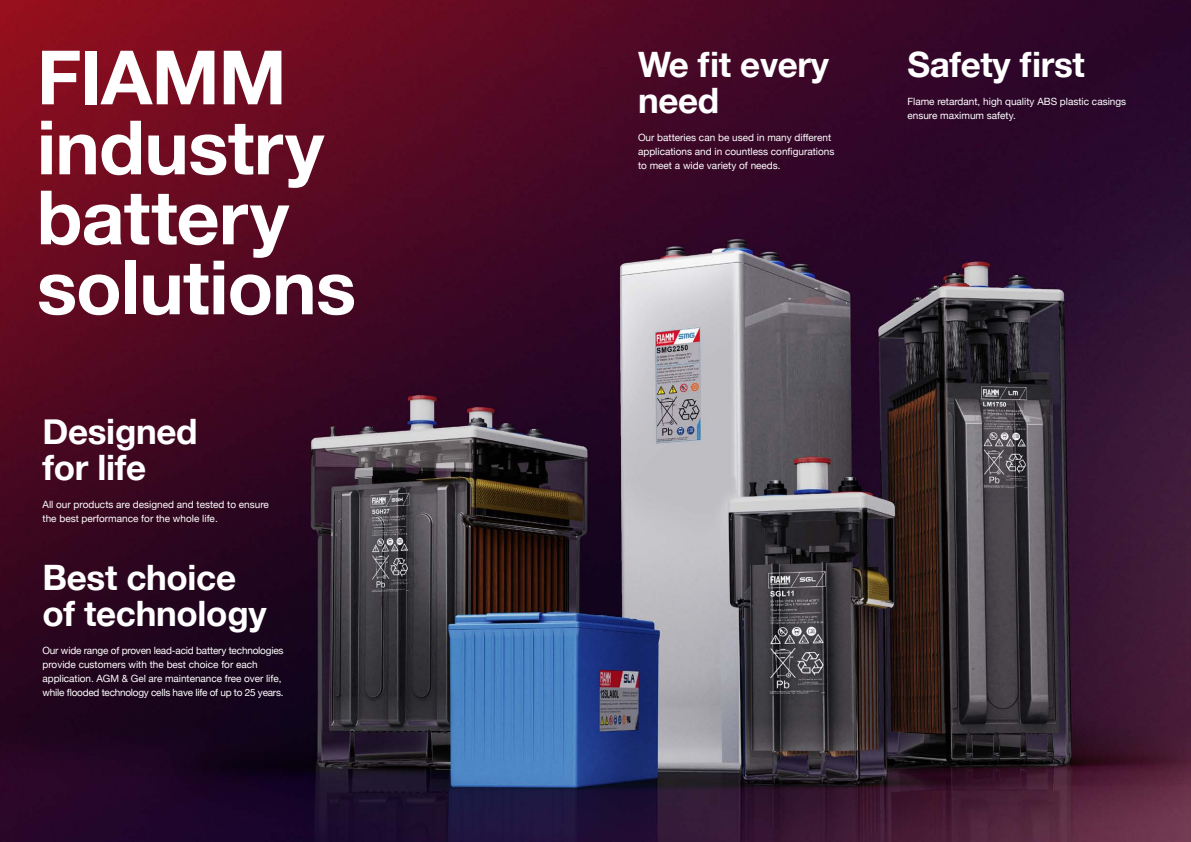
<style>
.page{position:relative;width:1191px;height:842px;background:#fff}
.page>*{position:absolute;margin:0;border:0;box-sizing:border-box;transform-origin:0 0}
.t1{font:700 75px/70px "Helvetica Neue";letter-spacing:-.01em;color:#fff}
.t2{font:700 35px/36px "Helvetica Neue";letter-spacing:-.01em;color:#fff}
.t3{font:10px/14px "Helvetica Neue";color:#fff}
.t4{font:10px/14px "Helvetica Neue";letter-spacing:-.02em;color:#fff}
</style>
<div class="page">
<img style="left:0;top:0;width:1191px;height:842px">
<h1 class="t1" style="left:37px;top:45px;width:321px">FIAMM industry battery solutions</h1>
<h2 class="t2" style="left:43px;top:414px;width:157px">Designed for life</h2>
<p class="t3" style="left:43px;top:498px;width:228px">All our products are designed and tested to ensure the best performance for the whole life.</p>
<h2 class="t2" style="left:43px;top:561px;width:225px">Best choice of technology</h2>
<p class="t4" style="left:43px;top:644px;width:242px">Our wide range of proven lead-acid battery technologies provide customers with the best choice for each application. AGM &amp; Gel are maintenance free over life, while flooded technology cells have life of up to 25 years.</p>
<h2 class="t2" style="left:638px;top:47px;width:192px">We fit every need</h2>
<p class="t3" style="left:638px;top:131px;width:198px">Our batteries can be used in many different applications and in countless configurations to meet a wide variety of needs.</p>
<h2 class="t2" style="left:907px;top:47px;width:179px">Safety first</h2>
<p class="t3" style="left:907px;top:95px;width:220px">Flame retardant, high quality ABS plastic casings ensure maximum safety.</p>
</div>
